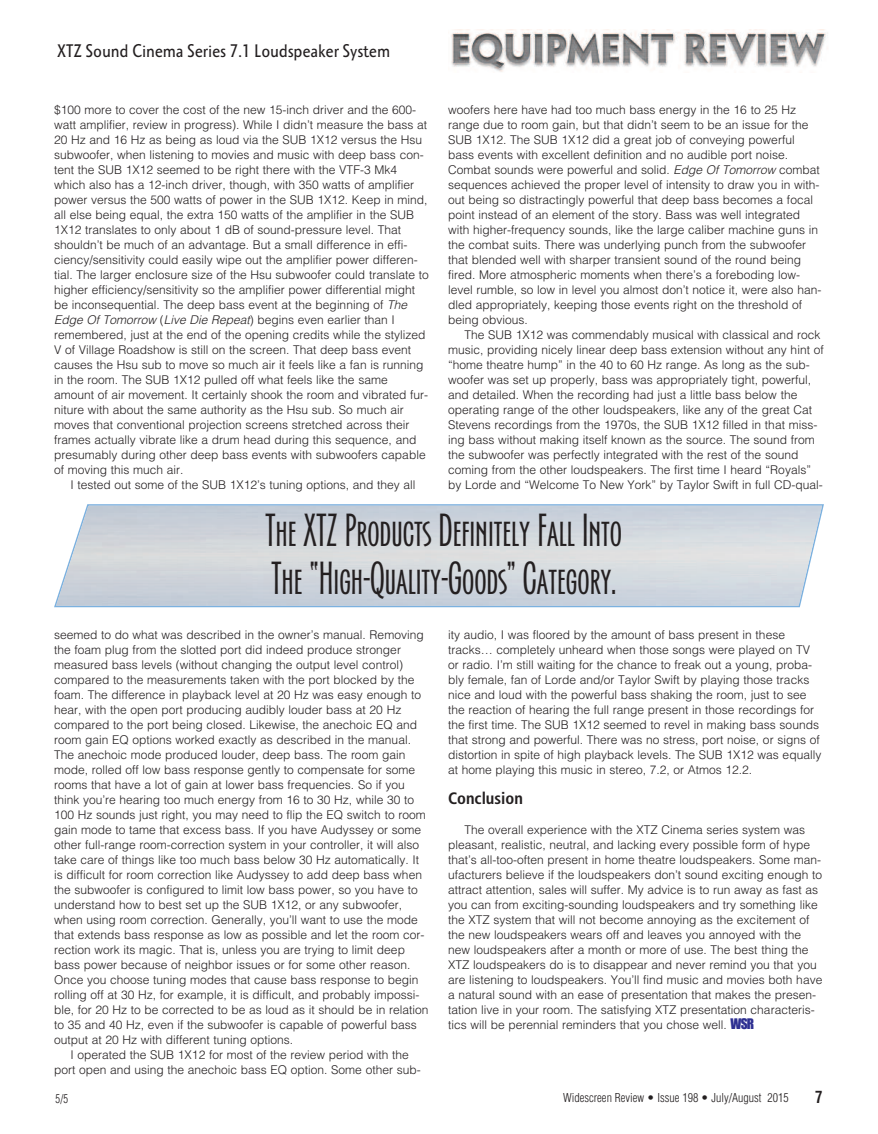
<style>
.page{position:relative;width:878px;height:1134px;background:#fff}
.page>*{position:absolute;margin:0;border:0;box-sizing:border-box;transform-origin:0 0}
.t1{font:40.5px/48.6px "Serengetti ITC Std";color:#231f20}
.t2{font:18px "Octone ITC Std";letter-spacing:-.01em;color:#231f20}
.t3{font:700 condensed 16.5px "Frutiger LT Std";color:#231f20}
.t4{font:700 condensed 16.5px "Helvetica LT Std";color:#231f20;scale:.9 1}
.t5{font:300 12px/15px "Helvetica LT Std";color:#231f20}
.t6{font:300 condensed 12px "Helvetica LT Std";color:#231f20}
.t7{font:300 condensed 12px "Helvetica LT Std";color:#231f20;scale:.9 1}
.s1{font-style:italic}
.s2{font-family:"Impact";font-weight:400;font-size:13.5px;color:#2e3092}
</style>
<div class="page">
<svg style="left:54px;top:504px;width:770px;height:103px"></svg>
<img style="left:56px;top:506px;width:766px;height:100px">
<img style="left:451px;top:29px;width:375px;height:43px">
<h2 class="t2" style="left:57px;top:44px;width:335px">XTZ Sound Cinema Series 7.1 Loudspeaker System</h2>
<p class="t5" style="left:54px;top:103px;width:376px">$100 more to cover the cost of the new 15-inch driver and the 600- watt amplifier, review in progress). While I didn’t measure the bass at 20 Hz and 16 Hz as being as loud via the SUB 1X12 versus the Hsu subwoofer, when listening to movies and music with deep bass con&shy;tent the SUB 1X12 seemed to be right there with the VTF-3 Mk4 which also has a 12-inch driver, though, with 350 watts of amplifier power versus the 500 watts of power in the SUB 1X12. Keep in mind, all else being equal, the extra 150 watts of the amplifier in the SUB 1X12 translates to only about 1 dB of sound-pressure level. That shouldn’t be much of an advantage. But a small difference in effi&shy;ciency/sensitivity could easily wipe out the amplifier power differen&shy;tial. The larger enclosure size of the Hsu subwoofer could translate to higher efficiency/sensitivity so the amplifier power differential might be inconsequential. The deep bass event at the beginning of <span class="s1">The Edge Of Tomorrow</span> (<span class="s1">Live Die Repeat</span>) begins even earlier than I remembered, just at the end of the opening credits while the stylized V of Village Roadshow is still on the screen. That deep bass event causes the Hsu sub to move so much air it feels like a fan is running in the room. The SUB 1X12 pulled off what feels like the same amount of air movement. It certainly shook the room and vibrated fur&shy;niture with about the same authority as the Hsu sub. So much air moves that conventional projection screens stretched across their frames actually vibrate like a drum head during this sequence, and presumably during other deep bass events with subwoofers capable of moving this much air.</p>
<p class="t5" style="left:71px;top:478px;width:346px">I tested out some of the SUB 1X12’s tuning options, and they all</p>
<p class="t5" style="left:448px;top:103px;width:375px">woofers here have had too much bass energy in the 16 to 25 Hz range due to room gain, but that didn’t seem to be an issue for the SUB 1X12. The SUB 1X12 did a great job of conveying powerful bass events with excellent definition and no audible port noise.<br>Combat sounds were powerful and solid. <span class="s1">Edge Of Tomorrow</span> combat sequences achieved the proper level of intensity to draw you in with&shy;out being so distractingly powerful that deep bass becomes a focal point instead of an element of the story. Bass was well integrated with higher-frequency sounds, like the large caliber machine guns in the combat suits. There was underlying punch from the subwoofer that blended well with sharper transient sound of the round being fired. More atmospheric moments when there’s a foreboding low&shy;level rumble, so low in level you almost don’t notice it, were also han&shy;dled appropriately, keeping those events right on the threshold of being obvious.</p>
<p class="t5" style="left:448px;top:328px;width:377px;text-indent:17px">The SUB 1X12 was commendably musical with classical and rock music, providing nicely linear deep bass extension without any hint of “home theatre hump” in the 40 to 60 Hz range. As long as the sub&shy;woofer was set up properly, bass was appropriately tight, powerful, and detailed. When the recording had just a little bass below the operating range of the other loudspeakers, like any of the great Cat Stevens recordings from the 1970s, the SUB 1X12 filled in that miss&shy;ing bass without making itself known as the source. The sound from the subwoofer was perfectly integrated with the rest of the sound coming from the other loudspeakers. The first time I heard “Royals” by Lorde and “Welcome To New York” by Taylor Swift in full CD-qual-</p>
<h1 class="t1" style="left:265px;top:507px;width:358px">The XTZ Products Definitely Fall Into<br>The “High-Quality-Goods” Category.</h1>
<p class="t5" style="left:54px;top:628px;width:371px">seemed to do what was described in the owner’s manual. Removing</p>
<p class="t5" style="left:54px;top:643px;width:348px">the foam plug from the slotted port did indeed produce stronger</p>
<p class="t5" style="left:54px;top:658px;width:350px">measured bass levels (without changing the output level control)</p>
<p class="t5" style="left:54px;top:673px;width:362px">compared to the measurements taken with the port blocked by the</p>
<p class="t5" style="left:54px;top:688px;width:368px">foam. The difference in playback level at 20 Hz was easy enough to</p>
<p class="t5" style="left:54px;top:703px;width:349px">hear, with the open port producing audibly louder bass at 20 Hz</p>
<p class="t5" style="left:54px;top:718px;width:364px">compared to the port being closed. Likewise, the anechoic EQ and</p>
<p class="t5" style="left:54px;top:733px;width:358px">room gain EQ options worked exactly as described in the manual.</p>
<p class="t5" style="left:54px;top:748px;width:353px">The anechoic mode produced louder, deep bass. The room gain</p>
<p class="t5" style="left:54px;top:763px;width:362px">mode, rolled off low bass response gently to compensate for some</p>
<p class="t5" style="left:54px;top:778px;width:352px">rooms that have a lot of gain at lower bass frequencies. So if you</p>
<p class="t5" style="left:54px;top:793px;width:361px">think you’re hearing too much energy from 16 to 30 Hz, while 30 to</p>
<p class="t5" style="left:54px;top:808px;width:373px">100 Hz sounds just right, you may need to flip the EQ switch to room</p>
<p class="t5" style="left:54px;top:823px;width:368px">gain mode to tame that excess bass. If you have Audyssey or some</p>
<p class="t5" style="left:54px;top:838px;width:367px">other full-range room-correction system in your controller, it will also</p>
<p class="t5" style="left:54px;top:853px;width:366px">take care of things like too much bass below 30 Hz automatically. It</p>
<p class="t5" style="left:54px;top:868px;width:369px">is difficult for room correction like Audyssey to add deep bass when</p>
<p class="t5" style="left:54px;top:883px;width:365px">the subwoofer is configured to limit low bass power, so you have to</p>
<p class="t5" style="left:54px;top:898px;width:349px">understand how to best set up the SUB 1X12, or any subwoofer,</p>
<p class="t5" style="left:54px;top:913px;width:365px">when using room correction. Generally, you’ll want to use the mode</p>
<p class="t5" style="left:54px;top:928px;width:372px">that extends bass response as low as possible and let the room cor-</p>
<p class="t5" style="left:54px;top:943px;width:352px">rection work its magic. That is, unless you are trying to limit deep</p>
<p class="t5" style="left:54px;top:958px;width:358px">bass power because of neighbor issues or for some other reason.</p>
<p class="t5" style="left:54px;top:973px;width:366px">Once you choose tuning modes that cause bass response to begin</p>
<p class="t5" style="left:54px;top:988px;width:367px">rolling off at 30 Hz, for example, it is difficult, and probably impossi-</p>
<p class="t5" style="left:54px;top:1003px;width:376px">ble, for 20 Hz to be corrected to be as loud as it should be in relation</p>
<p class="t5" style="left:54px;top:1018px;width:364px">to 35 and 40 Hz, even if the subwoofer is capable of powerful bass</p>
<p class="t5" style="left:54px;top:1033px;width:241px">output at 20 Hz with different tuning options.</p>
<p class="t5" style="left:70px;top:1048px;width:340px">I operated the SUB 1X12 for most of the review period with the</p>
<p class="t5" style="left:54px;top:1063px;width:368px">port open and using the anechoic bass EQ option. Some other sub-</p>
<p class="t5" style="left:448px;top:628px;width:375px">ity audio, I was floored by the amount of bass present in these tracks… completely unheard when those songs were played on TV or radio. I’m still waiting for the chance to freak out a young, proba&shy;bly female, fan of Lorde and/or Taylor Swift by playing those tracks nice and loud with the powerful bass shaking the room, just to see the reaction of hearing the full range present in those recordings for the first time. The SUB 1X12 seemed to revel in making bass sounds that strong and powerful. There was no stress, port noise, or signs of distortion in spite of high playback levels. The SUB 1X12 was equally at home playing this music in stereo, 7.2, or Atmos 12.2.</p>
<h3 class="t3" style="left:448px;top:792px;width:76px">Conclusion</h3>
<p class="t5" style="left:448px;top:823px;width:376px;text-indent:17px">The overall experience with the XTZ Cinema series system was pleasant, realistic, neutral, and lacking every possible form of hype that’s all-too-often present in home theatre loudspeakers. Some man&shy;ufacturers believe if the loudspeakers don’t sound exciting enough to attract attention, sales will suffer. My advice is to run away as fast as you can from exciting-sounding loudspeakers and try something like the XTZ system that will not become annoying as the excitement of the new loudspeakers wears off and leaves you annoyed with the new loudspeakers after a month or more of use. The best thing the XTZ loudspeakers do is to disappear and never remind you that you are listening to loudspeakers. You’ll find music and movies both have a natural sound with an ease of presentation that makes the presen&shy;tation live in your room. The satisfying XTZ presentation characteris&shy;tics will be perennial reminders that you chose well. <span class="s2">WSR</span></p>
<p class="t7" style="left:56px;top:1094px;width:15px">5/5</p>
<p class="t6" style="left:563px;top:1093px;width:227px">Widescreen Review • Issue 198 • July/August 2015</p>
<h3 class="t4" style="left:815px;top:1090px;width:10px">7</h3>
</div>
